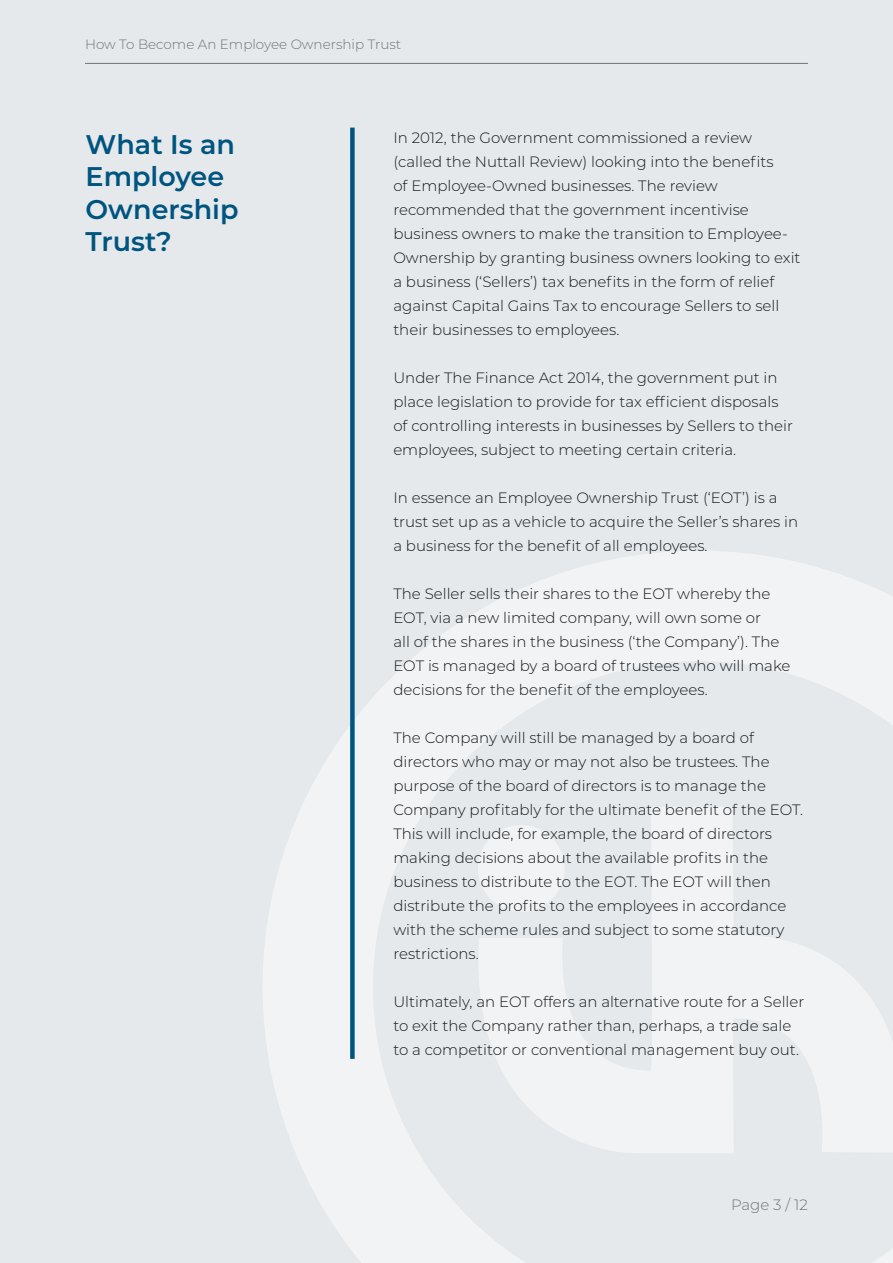
<style>
.page{position:relative;width:893px;height:1263px;background:#e5e9eb}
.page>*{position:absolute;margin:0;border:0;box-sizing:border-box;transform-origin:0 0}
.t1{font:600 27px/32.4px "Montserrat";color:#005480}
.t2{font:300 15px/24px "Montserrat";color:#13161a}
.t3{font:300 15px "Montserrat";color:#6e7479}
.t4{font:300 13.5px "Montserrat";color:#6e7479}
</style>
<div class="page">
<svg style="left:263px;top:551px;width:630px;height:712px"></svg>
<svg style="left:467px;top:807px;width:426px;height:350px;fill:#f1f3f4"></svg>
<hr style="left:85px;top:63px;width:723px;height:1px;background:#6e7479">
<div style="left:350px;top:128px;width:5px;height:931px;background:#005480"></div>
<p class="t4" style="left:85px;top:35px;width:318px">How To Become An Employee Ownership Trust</p>
<p class="t1" style="left:86px;top:127px;width:154px">What Is an<br>Employee<br>Ownership<br>Trust?</p>
<p class="t2" style="left:393px;top:125px;width:409px">In 2012, the Government commissioned a review (called the Nuttall Review) looking into the benefits<br>of Employee-Owned businesses. The review recommended that the government incentivise business owners to make the transition to Employee-Ownership by granting business owners looking to exit a business (‘Sellers’) tax benefits in the form of relief against Capital Gains Tax to encourage Sellers to sell their businesses to employees.</p>
<p class="t2" style="left:393px;top:365px;width:401px">Under The Finance Act 2014, the government put in place legislation to provide for tax efficient disposals of controlling interests in businesses by Sellers to their employees, subject to meeting certain criteria.</p>
<p class="t2" style="left:393px;top:485px;width:406px">In essence an Employee Ownership Trust (‘EOT’) is a trust set up as a vehicle to acquire the Seller’s shares in a business for the benefit of all employees.</p>
<p class="t2" style="left:393px;top:581px;width:399px">The Seller sells their shares to the EOT whereby the EOT, via a new limited company, will own some or<br>all of the shares in the business (‘the Company’). The EOT is managed by a board of trustees who will make decisions for the benefit of the employees.</p>
<p class="t2" style="left:393px;top:725px;width:411px">The Company will still be managed by a board of directors who may or may not also be trustees. The purpose of the board of directors is to manage the Company profitably for the ultimate benefit of the EOT.<br>This will include, for example, the board of directors making decisions about the available profits in the business to distribute to the EOT. The EOT will then distribute the profits to the employees in accordance with the scheme rules and subject to some statutory restrictions.</p>
<p class="t2" style="left:393px;top:989px;width:412px">Ultimately, an EOT offers an alternative route for a Seller to exit the Company rather than, perhaps, a trade sale to a competitor or conventional management buy out.</p>
<p class="t3" style="left:731px;top:1194px;width:78px">Page 3 / 12</p>
</div>
